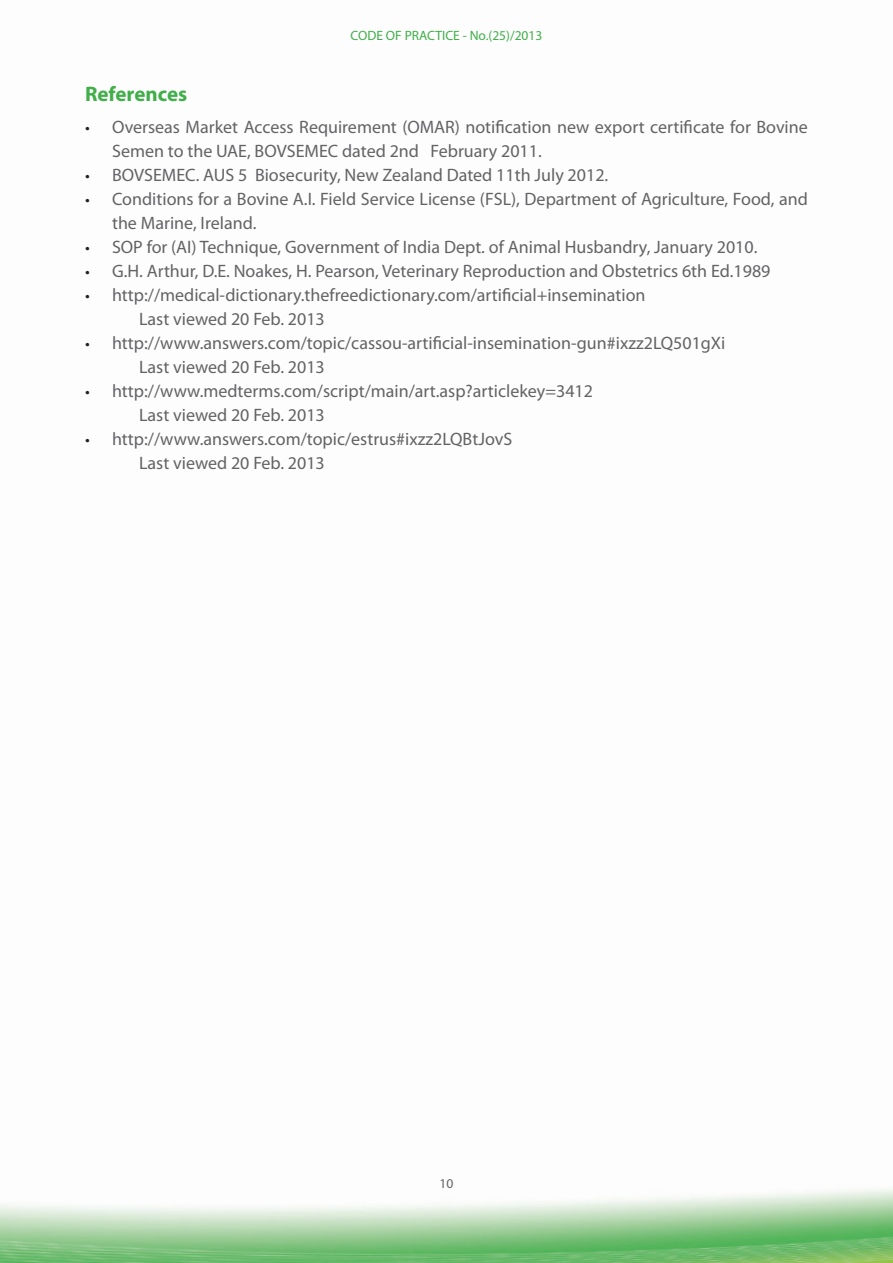
<style>
.page{position:relative;width:893px;height:1263px;background:#fff}
.page>*{position:absolute;margin:0;border:0;box-sizing:border-box;transform-origin:0 0}
.t1{font:700 21px "Myriad Pro";color:#40ae49}
.t2{font:18px/24px "Myriad Pro";color:#636366}
.t3{font:13.5px "Myriad Pro";color:#40ae49}
.t4{font:13.5px "Myriad Pro";color:#636366}
.s1{font-family:"Win Soft Pro";font-weight:500;color:#231f20}
</style>
<div class="page">
<img style="left:0;top:1188px;width:892px;height:75px">
<p class="t3" style="left:351px;top:28px;width:193px">CODE OF PRACTICE - No.(25)/2013</p>
<p class="t1" style="left:85px;top:82px;width:104px">References</p>
<p class="t2" style="left:112px;top:116px;width:697px;text-indent:-27px"><span class="s1">•</span> Overseas Market Access Requirement (OMAR) notification new export certificate for Bovine<br>Semen to the UAE, BOVSEMEC dated 2nd February 2011.</p>
<p class="t2" style="left:85px;top:164px;width:525px"><span class="s1">•</span> BOVSEMEC. AUS 5 Biosecurity, New Zealand Dated 11th July 2012.</p>
<p class="t2" style="left:112px;top:188px;width:697px;text-indent:-27px"><span class="s1">•</span> Conditions for a Bovine A.I. Field Service License (FSL), Department of Agriculture, Food, and the Marine, Ireland.</p>
<p class="t2" style="left:85px;top:236px;width:674px"><span class="s1">•</span> SOP for (AI) Technique, Government of India Dept. of Animal Husbandry, January 2010.</p>
<p class="t2" style="left:85px;top:260px;width:687px"><span class="s1">•</span> G.H. Arthur, D.E. Noakes, H. Pearson, Veterinary Reproduction and Obstetrics 6th Ed.1989</p>
<p class="t2" style="left:139px;top:284px;width:508px;text-indent:-54px"><span class="s1">•</span> http://medical-dictionary.thefreedictionary.com/artificial+insemination<br>Last viewed 20 Feb. 2013</p>
<p class="t2" style="left:139px;top:332px;width:588px;text-indent:-54px"><span class="s1">•</span> http://www.answers.com/topic/cassou-artificial-insemination-gun#ixzz2LQ501gXi<br>Last viewed 20 Feb. 2013</p>
<p class="t2" style="left:139px;top:380px;width:455px;text-indent:-54px"><span class="s1">•</span> http://www.medterms.com/script/main/art.asp?articlekey=3412<br>Last viewed 20 Feb. 2013</p>
<p class="t2" style="left:139px;top:428px;width:375px;text-indent:-54px"><span class="s1">•</span> http://www.answers.com/topic/estrus#ixzz2LQBtJovS<br>Last viewed 20 Feb. 2013</p>
<p class="t4" style="left:440px;top:1176px;width:15px">10</p>
</div>
